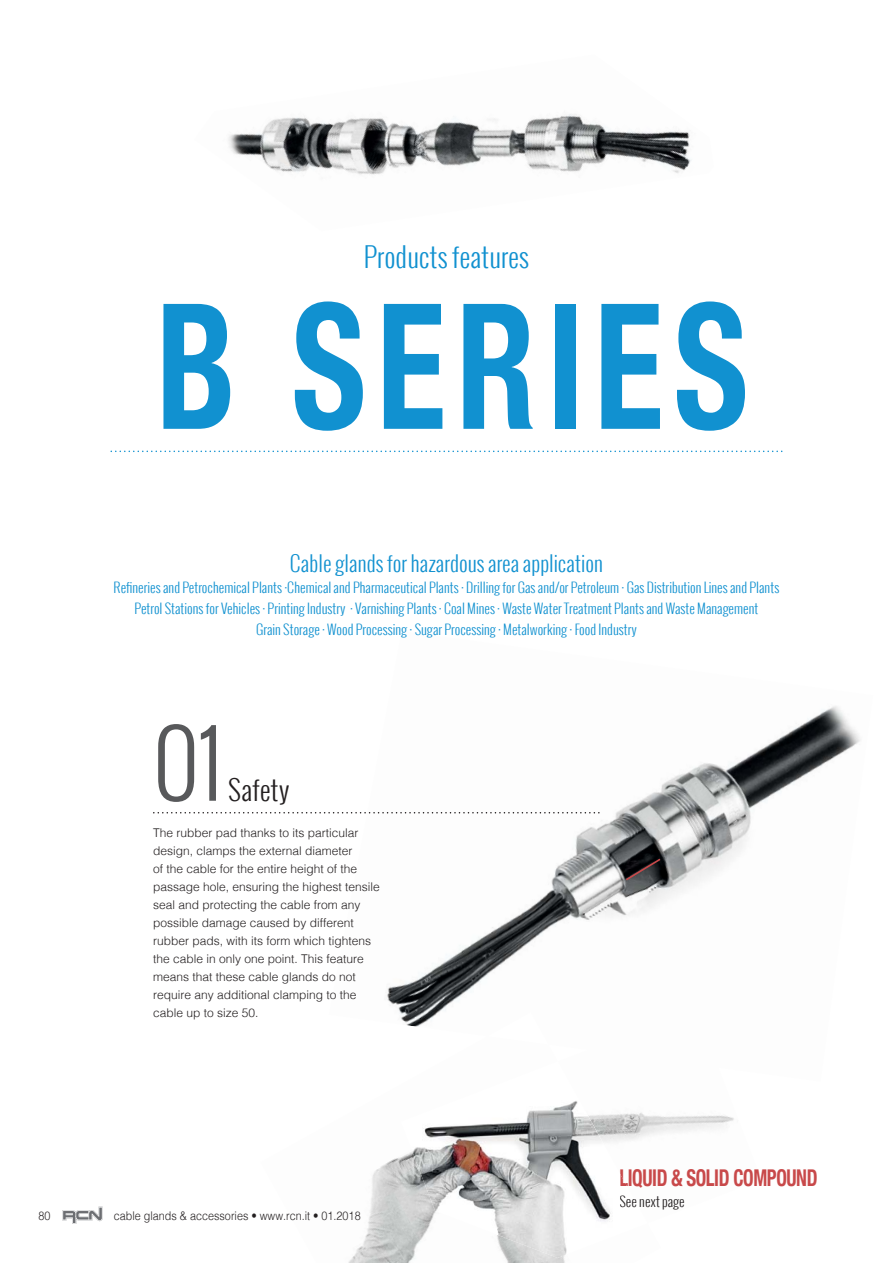
<style>
.page{position:relative;width:893px;height:1263px;background:#fff}
.page>*{position:absolute;margin:0;border:0;box-sizing:border-box;transform-origin:0 0}
.t1{font:700 condensed 174.9px "Helvetica Neue";letter-spacing:.075em;color:#1191d0;scale:.82 1}
.t2{font:300 90px "Oswald";color:#58595b}
.t3{font:300 27px "Oswald";color:#1191d0}
.t4{font:300 27px "Oswald";color:#231f20}
.t5{font:700 condensed 23.1px "Helvetica Neue";letter-spacing:-.02em;color:#c8494a;scale:.82 1}
.t6{font:300 21px "Oswald";color:#1191d0}
.t7{font:300 13.5px/21px "Oswald";color:#1191d0;text-align:center}
.t8{font:300 13.5px "Oswald";color:#231f20}
.t9{font:300 12px/18px "Helvetica";color:#231f20}
.t10{font:300 12px "Helvetica";color:#231f20;scale:.9 1}
.s1{color:#c8494b}
</style>
<div class="page">
<img style="left:387px;top:706px;width:473px;height:321px">
<svg style="left:626px;top:859px;width:34px;height:21px"></svg>
<img style="left:558px;top:1023px;width:203px;height:110px">
<svg style="left:153px;top:812px;width:446px;height:2px"></svg>
<svg style="left:111px;top:451px;width:671px;height:1px"></svg>
<img style="left:348px;top:1036px;width:313px;height:227px">
<img style="left:487px;top:1012px;width:62px;height:33px">
<img style="left:401px;top:1061px;width:247px;height:197px">
<img style="left:620px;top:1174px;width:8px;height:14px">
<img style="left:620px;top:1195px;width:20px;height:14px">
<img style="left:228px;top:114px;width:463px;height:61px">
<svg style="left:62px;top:1207px;width:41px;height:17px"></svg>
<h3 class="t3" style="left:364px;top:239px;width:167px">Products features</h3>
<h1 class="t1" style="left:156px;top:261px;width:723px">B SERIES</h1>
<h3 class="t6" style="left:290px;top:549px;width:315px">Cable glands for hazardous area application</h3>
<p class="t7" style="left:114px;top:577px;width:667px">Refineries and Petrochemical Plants ·Chemical and Pharmaceutical Plants · Drilling for Gas and/or Petroleum · Gas Distribution Lines and Plants<br>Petrol Stations for Vehicles · Printing Industry · Varnishing Plants · Coal Mines · Waste Water Treatment Plants and Waste Management<br>Grain Storage · Wood Processing · Sugar Processing · Metalworking · Food Industry</p>
<h2 class="t2" style="left:153px;top:702px;width:71px">01</h2>
<h3 class="t4" style="left:228px;top:771px;width:63px">Safety</h3>
<p class="t9" style="left:153px;top:825px;width:228px">The rubber pad thanks to its particular design, clamps the external diameter<br>of the cable for the entire height of the passage hole, ensuring the highest tensile seal and protecting the cable from any possible damage caused by different rubber pads, with its form which tightens the cable in only one point. This feature means that these cable glands do not require any additional clamping to the cable up to size 50.</p>
<p class="t10" style="left:39px;top:1211px;width:15px">80</p>
<p class="t10" style="left:114px;top:1211px;width:276px">cable glands &amp; accessories • www.rcn.it • 01.2018</p>
<h3 class="t5" style="left:619px;top:1164px;width:243px"><span class="s1">L</span>IQUID &amp; SOLID COMPOUND</h3>
<p class="t8" style="left:619px;top:1192px;width:67px">See next page</p>
</div>
